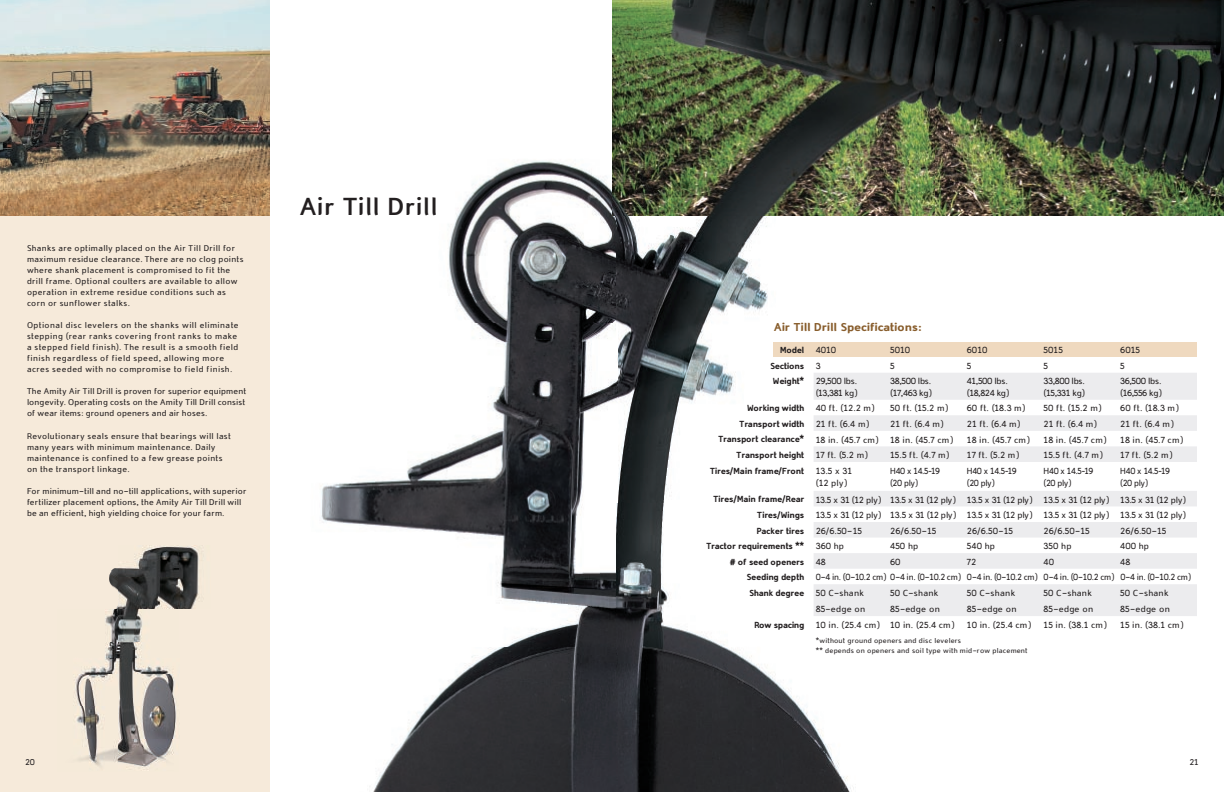
<style>
.page{position:relative;width:1224px;height:792px;background:#fff}
.page>*{position:absolute;margin:0;border:0;box-sizing:border-box;transform-origin:0 0}
.t1{font:700 28px "Domestos 98";letter-spacing:-.01em;color:#231f20}
.t2{font:900 13px "Domestos 98";letter-spacing:-.015em;color:#885d2c}
.t3{font:10px/15.5px "Domestos 98";color:#231f20;text-align:justify}
.t4{font:10px/12px "Domestos 98";letter-spacing:-.04em;color:#231f20}
.t5{font:900 10px/12.9px "Domestos 98";letter-spacing:-.02em;color:#231f20;scale:.95 1}
.t6{font:10px/12px "Domestos 98";letter-spacing:-.04em;color:#231f20;scale:.95 1}
.t7{font:9.5px/11px "Domestos 98";letter-spacing:.01em;color:#231f20}
.t8{font:8px/9.6px "Domestos 98";color:#231f20}
.s1{font-weight:400}
.s2{font-weight:900}
</style>
<div class="page">
<div style="left:0;top:0;width:270px;height:792px;background:#f6eada"></div>
<img style="left:75px;top:545px;width:124px;height:225px">
<img style="left:0;top:0;width:270px;height:216px">
<img style="left:321px;top:161px;width:296px;height:631px">
<img style="left:617px;top:216px;width:234px;height:576px">
<img style="left:612px;top:0;width:612px;height:216px">
<div style="left:773px;top:342px;width:424px;height:15px;background:#efd9bf"></div>
<svg style="left:814px;top:373px;width:383px;height:243px;fill:#ececee"></svg>
<p class="t7" style="left:27px;top:242px;width:218px">Shanks are optimally placed on the Air Till Drill for maximum residue clearance. There are no clog points where shank placement is compromised to fit the drill frame. Optional coulters are available to allow operation in extreme residue conditions such as corn or sunflower stalks.</p>
<p class="t7" style="left:27px;top:319px;width:213px">Optional disc levelers on the shanks will eliminate stepping (rear ranks covering front ranks to make a stepped field finish). The result is a smooth field finish regardless of field speed, allowing more acres seeded with no compromise to field finish.</p>
<p class="t7" style="left:27px;top:386px;width:221px;text-align:justify">The Amity Air Till Drill is proven for superior equipment longevity. Operating costs on the Amity Till Drill consist of wear items: ground openers and air hoses.</p>
<p class="t7" style="left:27px;top:430px;width:206px">Revolutionary seals ensure that bearings will last many years with minimum maintenance. Daily maintenance is confined to a few grease points on the transport linkage.</p>
<p class="t7" style="left:27px;top:485px;width:221px">For minimum-till and no-till applications, with superior fertilizer placement options, the Amity Air Till Drill will be an efficient, high yielding choice for your farm.</p>
<h1 class="t1" style="left:300px;top:190px;width:140px">Air Till Drill</h1>
<h2 class="t2" style="left:774px;top:319px;width:150px">Air Till Drill Specifications:</h2>
<p class="t5" style="left:780px;top:343px;width:61px">Model <span class="s1">4010</span></p>
<p class="t3" style="left:890px;top:342px;width:22px">5010</p>
<p class="t3" style="left:967px;top:342px;width:22px">6010</p>
<p class="t3" style="left:1044px;top:342px;width:21px">5015</p>
<p class="t3" style="left:1120px;top:342px;width:21px">6015</p>
<p class="t5" style="left:770px;top:359px;width:54px">Sections <span class="s1">3</span></p>
<p class="t3" style="left:890px;top:358px;width:6px">5</p>
<p class="t3" style="left:967px;top:358px;width:6px">5</p>
<p class="t3" style="left:1044px;top:358px;width:6px">5</p>
<p class="t3" style="left:1120px;top:358px;width:6px">5</p>
<p class="t4" style="left:773px;top:375px;width:86px;text-align:right"><span class="s2">Weight*</span> 29,500 lbs. (13,381 kg)</p>
<p class="t4" style="left:890px;top:375px;width:43px">38,500 lbs. (17,463 kg)</p>
<p class="t4" style="left:967px;top:375px;width:44px">41,500 lbs. (18,824 kg)</p>
<p class="t4" style="left:1044px;top:375px;width:43px">33,800 lbs. (15,331 kg)</p>
<p class="t4" style="left:1120px;top:375px;width:43px">36,500 lbs. (16,556 kg)</p>
<p class="t5" style="left:747px;top:402px;width:136px">Working width <span class="s1">40 ft. (12.2 m)</span></p>
<p class="t3" style="left:890px;top:400px;width:60px">50 ft. (15.2 m)</p>
<p class="t3" style="left:967px;top:400px;width:60px">60 ft. (18.3 m)</p>
<p class="t3" style="left:1044px;top:400px;width:60px">50 ft. (15.2 m)</p>
<p class="t3" style="left:1120px;top:400px;width:60px">60 ft. (18.3 m)</p>
<p class="t5" style="left:740px;top:417px;width:138px">Transport width <span class="s1">21 ft. (6.4 m)</span></p>
<p class="t3" style="left:890px;top:416px;width:55px">21 ft. (6.4 m)</p>
<p class="t3" style="left:967px;top:416px;width:55px">21 ft. (6.4 m)</p>
<p class="t3" style="left:1044px;top:416px;width:55px">21 ft. (6.4 m)</p>
<p class="t3" style="left:1120px;top:416px;width:55px">21 ft. (6.4 m)</p>
<p class="t3" style="left:718px;top:432px;width:236px"><span class="s2">Transport clearance*</span> 18 in. (45.7 cm) 18 in. (45.7 cm)</p>
<p class="t3" style="left:967px;top:432px;width:65px">18 in. (45.7 cm)</p>
<p class="t3" style="left:1044px;top:432px;width:65px">18 in. (45.7 cm)</p>
<p class="t3" style="left:1120px;top:432px;width:65px">18 in. (45.7 cm)</p>
<p class="t5" style="left:737px;top:448px;width:140px">Transport height <span class="s1">17 ft. (5.2 m)</span></p>
<p class="t3" style="left:890px;top:447px;width:61px">15.5 ft. (4.7 m)</p>
<p class="t3" style="left:967px;top:447px;width:54px">17 ft. (5.2 m)</p>
<p class="t3" style="left:1044px;top:447px;width:61px">15.5 ft. (4.7 m)</p>
<p class="t3" style="left:1120px;top:447px;width:54px">17 ft. (5.2 m)</p>
<p class="t5" style="left:816px;top:464px;width:40px;text-indent:-106px">Tires/Main frame/Front <span class="s1">13.5 x 31 (12 ply)</span></p>
<p class="t6" style="left:890px;top:465px;width:54px">H40 x 14.5-19 (20 ply)</p>
<p class="t6" style="left:967px;top:465px;width:54px">H40 x 14.5-19 (20 ply)</p>
<p class="t6" style="left:1044px;top:465px;width:54px">H40 x 14.5-19 (20 ply)</p>
<p class="t6" style="left:1120px;top:465px;width:54px">H40 x 14.5-19 (20 ply)</p>
<p class="t3" style="left:757px;top:492px;width:431px;text-indent:-43px"><span class="s2">Tires/Main frame/Rear</span> 13.5 x 31 (12 ply) 13.5 x 31 (12 ply) 13.5 x 31 (12 ply) 13.5 x 31 (12 ply) 13.5 x 31 (12 ply)<br><span class="s2">Tires/Wings</span> 13.5 x 31 (12 ply) 13.5 x 31 (12 ply) 13.5 x 31 (12 ply) 13.5 x 31 (12 ply) 13.5 x 31 (12 ply)<br><span class="s2">Packer tires</span> 26/6.50-15</p>
<p class="t3" style="left:890px;top:523px;width:48px">26/6.50-15</p>
<p class="t3" style="left:967px;top:523px;width:48px">26/6.50-15</p>
<p class="t3" style="left:1044px;top:523px;width:48px">26/6.50-15</p>
<p class="t3" style="left:1120px;top:523px;width:48px">26/6.50-15</p>
<p class="t5" style="left:706px;top:539px;width:147px">Tractor requirements ** <span class="s1">360 hp</span></p>
<p class="t3" style="left:890px;top:538px;width:30px">450 hp</p>
<p class="t3" style="left:967px;top:538px;width:30px">540 hp</p>
<p class="t3" style="left:1044px;top:538px;width:30px">350 hp</p>
<p class="t3" style="left:1120px;top:538px;width:31px">400 hp</p>
<p class="t5" style="left:730px;top:555px;width:102px"># of seed openers <span class="s1">48</span></p>
<p class="t3" style="left:890px;top:554px;width:12px">60</p>
<p class="t3" style="left:967px;top:554px;width:11px">72</p>
<p class="t3" style="left:1044px;top:554px;width:12px">40</p>
<p class="t4" style="left:747px;top:554px;width:446px;line-height:15.6px;text-indent:374px">48<br><span class="s2">Seeding depth</span> 0-4 in. (0-10.2 cm) 0-4 in. (0-10.2 cm) 0-4 in. (0-10.2 cm) 0-4 in. (0-10.2 cm) 0-4 in. (0-10.2 cm)<br><span class="s2">Shank degree</span> 50 C-shank</p>
<p class="t3" style="left:890px;top:585px;width:50px">50 C-shank</p>
<p class="t3" style="left:967px;top:585px;width:50px">50 C-shank</p>
<p class="t3" style="left:1044px;top:585px;width:50px">50 C-shank</p>
<p class="t3" style="left:1120px;top:585px;width:50px">50 C-shank</p>
<p class="t3" style="left:816px;top:601px;width:51px">85-edge on</p>
<p class="t3" style="left:890px;top:601px;width:51px">85-edge on</p>
<p class="t3" style="left:967px;top:601px;width:51px">85-edge on</p>
<p class="t3" style="left:1044px;top:601px;width:51px">85-edge on</p>
<p class="t3" style="left:1120px;top:601px;width:51px">85-edge on</p>
<p class="t3" style="left:754px;top:617px;width:354px"><span class="s2">Row spacing</span> 10 in. (25.4 cm) 10 in. (25.4 cm) 10 in. (25.4 cm) 15 in. (38.1 cm)</p>
<p class="t3" style="left:1120px;top:617px;width:65px">15 in. (38.1 cm)</p>
<p class="t8" style="left:816px;top:636px;width:214px">*without ground openers and disc levelers<br>** depends on openers and soil type with mid-row placement</p>
<p class="t7" style="left:25px;top:756px;width:11px">20</p>
<p class="t7" style="left:1190px;top:756px;width:11px">21</p>
</div>
